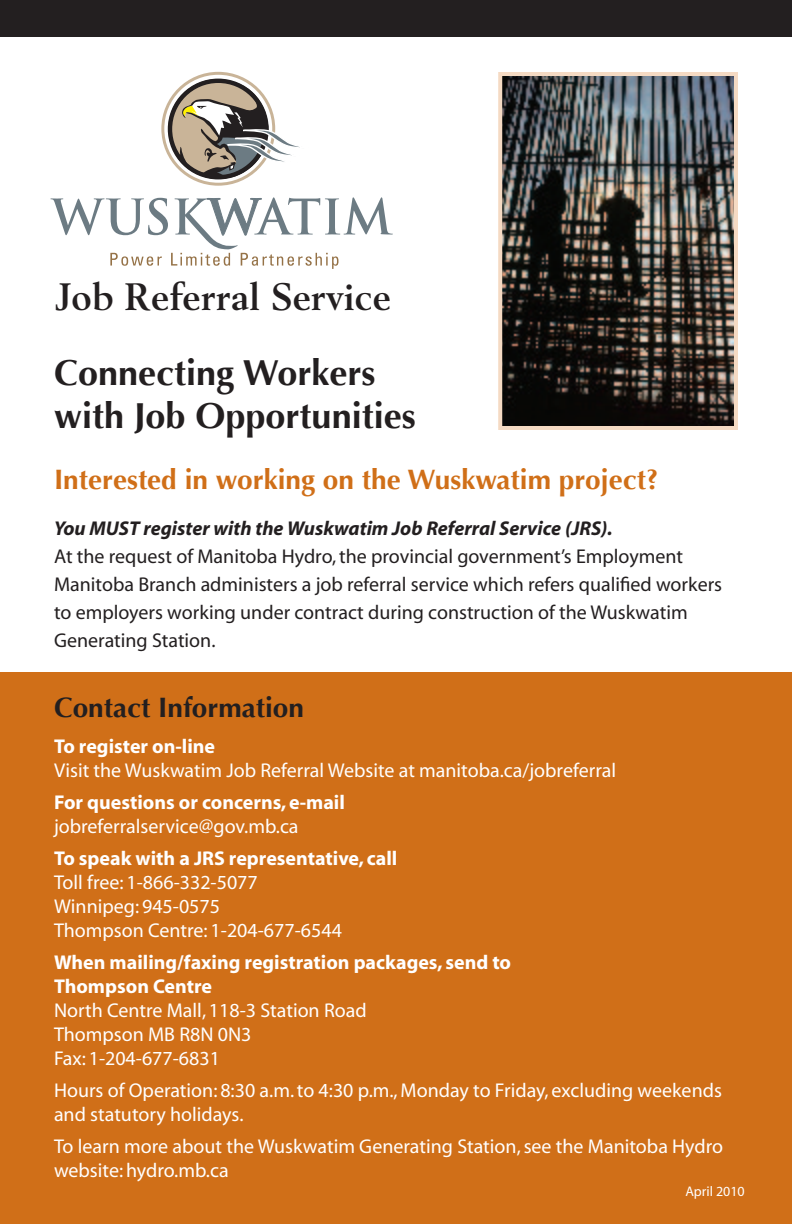
<style>
.page{position:relative;width:792px;height:1224px;background:#fff}
.page>*{position:absolute;margin:0;border:0;box-sizing:border-box;transform-origin:0 0}
.t1{font:700 37.6px "Berling";letter-spacing:.01em;color:#231f20}
.t2{font:700 36px/43.2px "Optima";color:#231f20}
.t3{font:700 28px "Optima";color:#d06f18}
.t4{font:700 28px "Optima";color:#231f20}
.t5{font:20px/24px "Myriad";color:#fff}
.t6{font:20px/28px "Myriad";color:#231f20}
.t7{font:700 20px/24px "Myriad";color:#fff}
.t8{font:italic 700 20px "Myriad";color:#231f20}
.t9{font:14px "Myriad";color:#fff}
</style>
<div class="page">
<div style="left:0;top:672px;width:792px;height:552px;background:#d06f18"></div>
<img style="left:503px;top:77px;width:230px;height:348px">
<div style="left:498px;top:72px;width:240px;height:358px;border:4px solid #f5dac3"></div>
<div style="left:0;top:0;width:792px;height:37px;background:#231f20"></div>
<svg style="left:50px;top:197px;width:343px;height:72px"></svg>
<svg style="left:163px;top:73px;width:111px;height:111px"></svg>
<div style="left:161px;top:72px;width:114px;height:114px;border:3px solid #c9b498;border-radius:50%"></div>
<svg style="left:167px;top:79px;width:133px;height:100px"></svg>
<h1 class="t1" style="left:55px;top:275px;width:337px">Job Referral Service</h1>
<h2 class="t2" style="left:54px;top:352px;width:363px">Connecting Workers with Job Opportunities</h2>
<h3 class="t3" style="left:54px;top:463px;width:606px">Interested in working on the Wuskwatim project?</h3>
<p class="t8" style="left:54px;top:518px;width:560px">You MUST register with the Wuskwatim Job Referral Service (JRS).</p>
<p class="t6" style="left:54px;top:543px;width:670px">At the request of Manitoba Hydro, the provincial government’s Employment Manitoba Branch administers a job referral service which refers qualified workers to employers working under contract during construction of the Wuskwatim Generating Station.</p>
<h3 class="t4" style="left:54px;top:691px;width:251px">Contact Information</h3>
<p class="t7" style="left:54px;top:735px;width:163px">To register on-line</p>
<p class="t5" style="left:54px;top:759px;width:564px">Visit the Wuskwatim Job Referral Website at manitoba.ca/jobreferral</p>
<p class="t7" style="left:54px;top:791px;width:292px">For questions or concerns, e-mail</p>
<p class="t5" style="left:54px;top:815px;width:246px">jobreferralservice@gov.mb.ca</p>
<p class="t7" style="left:54px;top:847px;width:345px">To speak with a JRS representative, call</p>
<p class="t5" style="left:54px;top:871px;width:289px">Toll free: 1-866-332-5077<br>Winnipeg: 945-0575<br>Thompson Centre: 1-204-677-6544</p>
<p class="t7" style="left:54px;top:951px;width:459px">When mailing/faxing registration packages, send to<br>Thompson Centre</p>
<p class="t5" style="left:54px;top:999px;width:314px">North Centre Mall, 118-3 Station Road<br>Thompson MB R8N 0N3<br>Fax: 1-204-677-6831</p>
<p class="t5" style="left:54px;top:1079px;width:669px">Hours of Operation: 8:30 a.m. to 4:30 p.m., Monday to Friday, excluding weekends and statutory holidays.</p>
<p class="t5" style="left:54px;top:1135px;width:671px">To learn more about the Wuskwatim Generating Station, see the Manitoba Hydro website: hydro.mb.ca</p>
<p class="t9" style="left:685px;top:1184px;width:61px">April 2010</p>
</div>
